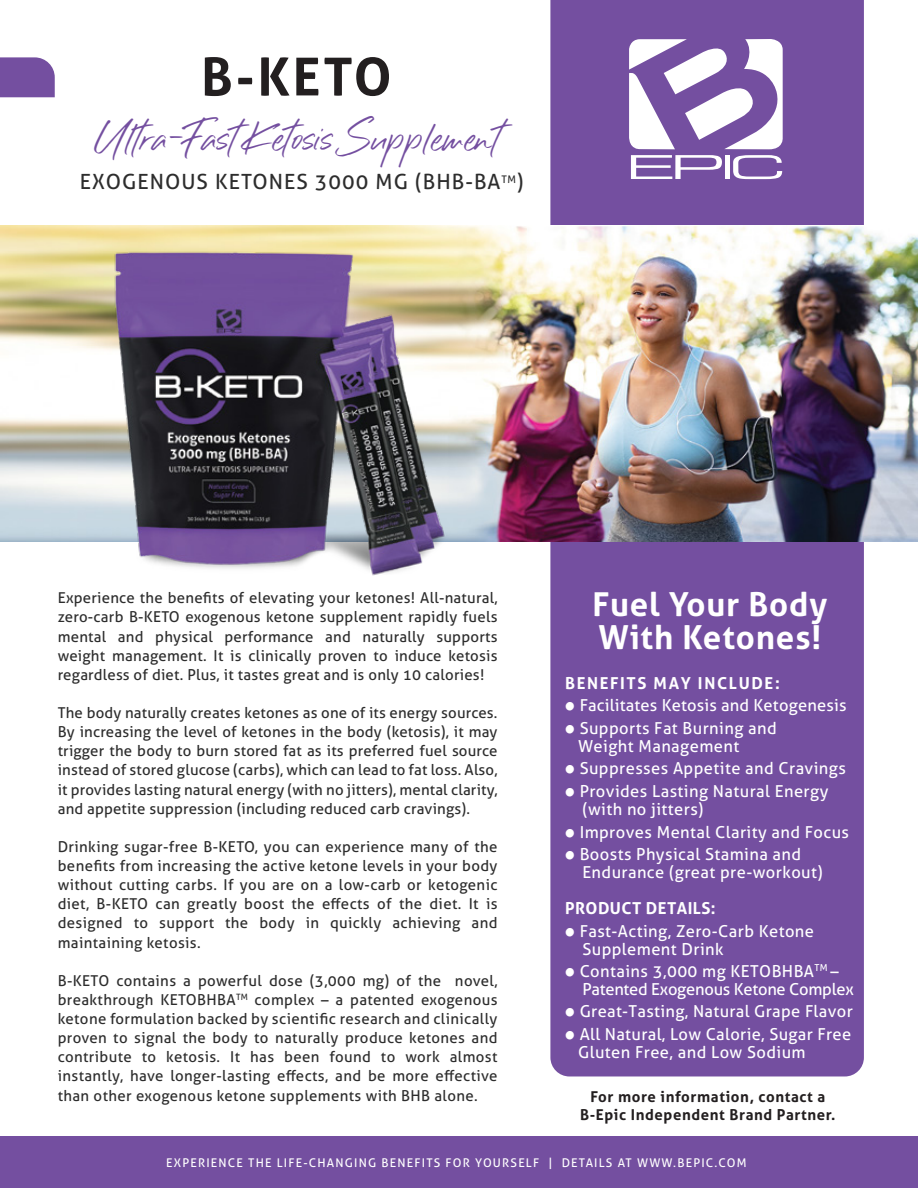
<style>
.page{position:relative;width:918px;height:1188px;background:#fff}
.page>*{position:absolute;margin:0;border:0;box-sizing:border-box;transform-origin:0 0}
.t1{font:700 52.5px "Aller";color:#231f20}
.t2{font:36px "Sillii Willinn";color:#744fa0}
.t3{font:700 33px/33px "Aller";letter-spacing:.025em;color:#fff}
.t4{font:21px "Aller";letter-spacing:.05em;color:#2d2d2d}
.t5{font:16.5px/18px "Aller";letter-spacing:.025em;color:#fff}
.t6{font:16.5px/18px "Aller";letter-spacing:-.015em;color:#fff}
.t7{font:700 16.5px "Aller";letter-spacing:.1em;color:#fff}
.t8{font:700 16.5px "Aller";letter-spacing:.025em;color:#fff}
.t9{font:15px/19.2px "Aller";letter-spacing:.015em;color:#2d2d2d;text-align:justify}
.t10{font:700 15px/18px "Aller";letter-spacing:.04em;color:#231f20;text-align:center}
.t11{font:12px "Aller";letter-spacing:.1em;color:#fff}
.s1{font-family:"Berlin Sans FB Demi";font-weight:700}
</style>
<div class="page">
<div style="left:550px;top:0;width:314px;height:1076px;background:#744fa0"></div>
<div style="left:0;top:1136px;width:918px;height:52px;background:#744fa0"></div>
<svg style="left:0;top:57px;width:55px;height:40px;background:#7b58a5"></svg>
<img style="left:0;top:226px;width:918px;height:316px">
<img style="left:12px;top:243px;width:540px;height:337px">
<svg style="left:629px;top:39px;width:154px;height:140px"></svg>
<h1 class="t1" style="left:201px;top:44px;width:192px">B-KETO</h1>
<h2 class="t2" style="left:97px;top:114px;width:405px">Ultra-Fast Ketosis Supplement</h2>
<h3 class="t4" style="left:80px;top:169px;width:445px">EXOGENOUS KETONES 3000 MG (BHB-BA<sup>TM</sup>)</h3>
<p class="t9" style="left:58px;top:588px;width:441px">Experience the benefits of elevating your ketones! All-natural, zero-carb B-KETO exogenous ketone supplement rapidly fuels mental and physical performance and naturally supports weight management. It is clinically proven to induce ketosis regardless of diet. Plus, it tastes great and is only 10 calories!</p>
<p class="t9" style="left:58px;top:703px;width:441px">The body naturally creates ketones as one of its energy sources.<br>By increasing the level of ketones in the body (ketosis), it may trigger the body to burn stored fat as its preferred fuel source instead of stored glucose (carbs), which can lead to fat loss. Also, it provides lasting natural energy (with no jitters), mental clarity, and appetite suppression (including reduced carb cravings).</p>
<p class="t9" style="left:58px;top:837px;width:441px">Drinking sugar-free B-KETO, you can experience many of the benefits from increasing the active ketone levels in your body without cutting carbs. If you are on a low-carb or ketogenic diet, B-KETO can greatly boost the effects of the diet. It is designed to support the body in quickly achieving and maintaining ketosis.</p>
<p class="t9" style="left:58px;top:971px;width:441px">B-KETO contains a powerful dose (3,000 mg) of the novel, breakthrough KETOBHBA<sup>TM</sup> complex – a patented exogenous ketone formulation backed by scientific research and clinically proven to signal the body to naturally produce ketones and contribute to ketosis. It has been found to work almost instantly, have longer-lasting effects, and be more effective than other exogenous ketone supplements with BHB alone.</p>
<h3 class="t3" style="left:592px;top:587px;width:236px">Fuel Your Body<br>With Ketones!</h3>
<p class="t7" style="left:565px;top:673px;width:216px">BENEFITS MAY INCLUDE:</p>
<p class="t5" style="left:565px;top:697px;width:283px"><span class="s1">•</span> Facilitates Ketosis and Ketogenesis</p>
<p class="t5" style="left:578px;top:719px;width:200px;text-indent:-13px"><span class="s1">•</span> Supports Fat Burning and<br>Weight Management</p>
<p class="t5" style="left:565px;top:760px;width:282px"><span class="s1">•</span> Suppresses Appetite and Cravings</p>
<p class="t5" style="left:582px;top:782px;width:248px;text-indent:-17px"><span class="s1">•</span> Provides Lasting Natural Energy (with no jitters)</p>
<p class="t5" style="left:565px;top:823px;width:286px"><span class="s1">•</span> Improves Mental Clarity and Focus</p>
<p class="t5" style="left:582px;top:845px;width:242px;text-indent:-17px"><span class="s1">•</span> Boosts Physical Stamina and<br>Endurance (great pre-workout)</p>
<p class="t8" style="left:565px;top:898px;width:152px">PRODUCT DETAILS:</p>
<p class="t5" style="left:582px;top:922px;width:233px;text-indent:-17px"><span class="s1">•</span> Fast-Acting, Zero-Carb Ketone<br>Supplement Drink</p>
<p class="t6" style="left:582px;top:962px;width:273px;text-indent:-17px"><span class="s1">•</span> Contains 3,000 mg KETOBHBA<sup>TM</sup> –<br>Patented Exogenous Ketone Complex</p>
<p class="t5" style="left:565px;top:1003px;width:289px"><span class="s1">•</span> Great-Tasting, Natural Grape Flavor</p>
<p class="t5" style="left:578px;top:1025px;width:275px;text-indent:-13px"><span class="s1">•</span> All Natural, Low Calorie, Sugar Free<br>Gluten Free, and Low Sodium</p>
<p class="t10" style="left:580px;top:1088px;width:257px">For more information, contact a<br>B-Epic Independent Brand Partner.</p>
<p class="t11" style="left:166px;top:1155px;width:582px">EXPERIENCE THE LIFE-CHANGING BENEFITS FOR YOURSELF | DETAILS AT WWW.BEPIC.COM</p>
</div>
